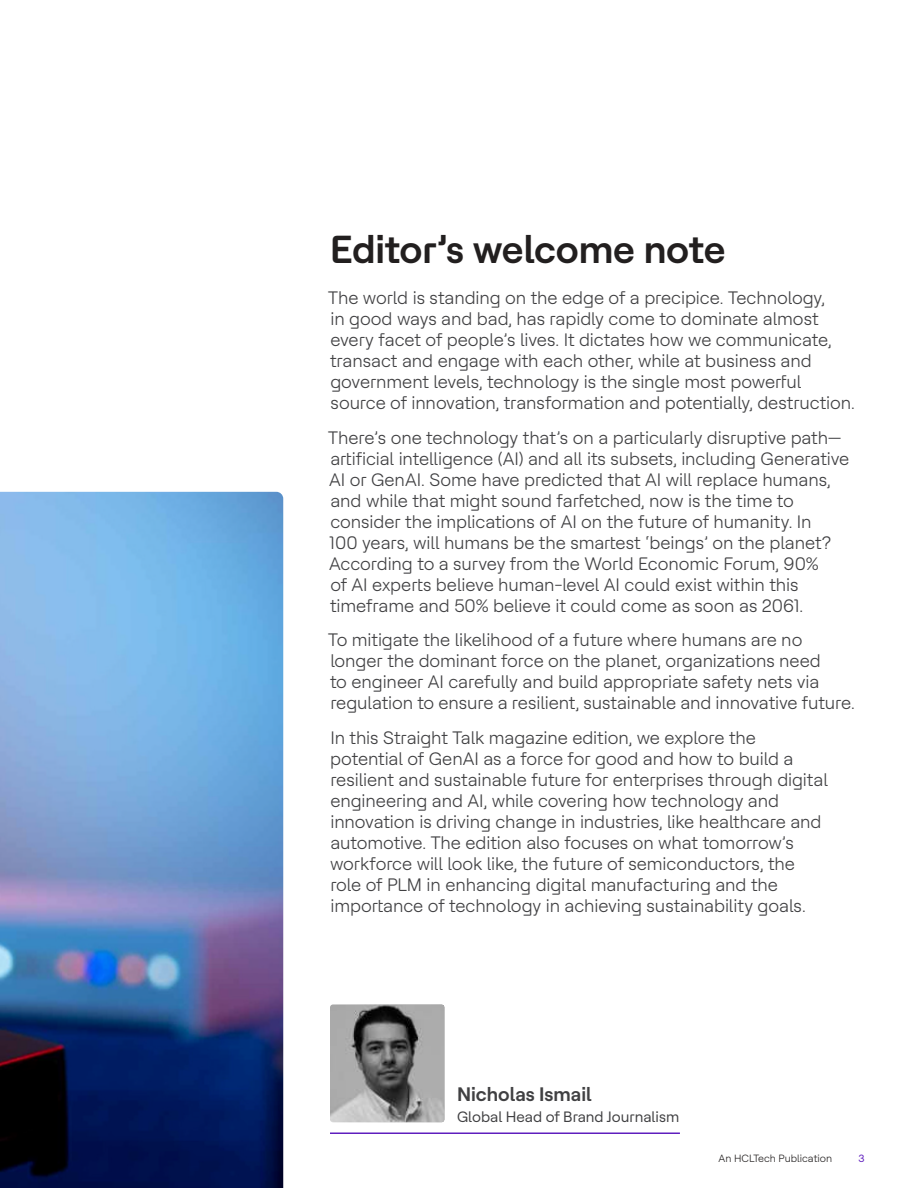
<style>
.page{position:relative;width:918px;height:1188px;background:#fff}
.page>*{position:absolute;margin:0;border:0;box-sizing:border-box;transform-origin:0 0}
.t1{font:700 39px "HCL Tech Roobert";letter-spacing:-.01em;color:#221f1f}
.t2{font:600 19.5px "HCL Tech Roobert";color:#404042}
.t3{font:300 18px/21px "HCL Tech Roobert";letter-spacing:-.005em;color:#404042}
.t4{font:15px "HCL Tech Roobert";color:#404042}
.t5{font:300 10.5px "HCL Tech Roobert";color:#221f1f}
.t6{font:10.5px "HCL Tech Roobert";color:#5f1ebe}
</style>
<div class="page">
<img style="left:0;top:492px;width:283px;height:696px">
<img style="left:330px;top:1004px;width:114px;height:118px">
<hr style="left:330px;top:1132px;width:350px;height:2px;background:#5f1ebe">
<h1 class="t1" style="left:330px;top:232px;width:397px">Editor’s welcome note</h1>
<p class="t3" style="left:328px;top:288px;width:528px">The world is standing on the edge of a precipice. Technology,<br>in good ways and bad, has rapidly come to dominate almost every facet of people’s lives. It dictates how we communicate, transact and engage with each other, while at business and government levels, technology is the single most powerful source of innovation, transformation and potentially, destruction.</p>
<p class="t3" style="left:328px;top:428px;width:523px">There’s one technology that’s on a particularly disruptive path— artificial intelligence (AI) and all its subsets, including Generative AI or GenAI. Some have predicted that AI will replace humans, and while that might sound farfetched, now is the time to consider the implications of AI on the future of humanity. In<br>100 years, will humans be the smartest ‘beings’ on the planet?<br>According to a survey from the World Economic Forum, 90%<br>of AI experts believe human-level AI could exist within this timeframe and 50% believe it could come as soon as 2061.</p>
<p class="t3" style="left:328px;top:630px;width:528px">To mitigate the likelihood of a future where humans are no longer the dominant force on the planet, organizations need<br>to engineer AI carefully and build appropriate safety nets via regulation to ensure a resilient, sustainable and innovative future.</p>
<p class="t3" style="left:330px;top:728px;width:499px">In this Straight Talk magazine edition, we explore the potential of GenAI as a force for good and how to build a resilient and sustainable future for enterprises through digital engineering and AI, while covering how technology and innovation is driving change in industries, like healthcare and automotive. The edition also focuses on what tomorrow’s workforce will look like, the future of semiconductors, the role of PLM in enhancing digital manufacturing and the importance of technology in achieving sustainability goals.</p>
<p class="t2" style="left:457px;top:1085px;width:136px">Nicholas Ismail</p>
<p class="t4" style="left:457px;top:1110px;width:224px">Global Head of Brand Journalism</p>
<p class="t5" style="left:719px;top:1154px;width:115px">An HCLTech Publication</p>
<p class="t6" style="left:859px;top:1154px;width:8px">3</p>
</div>
